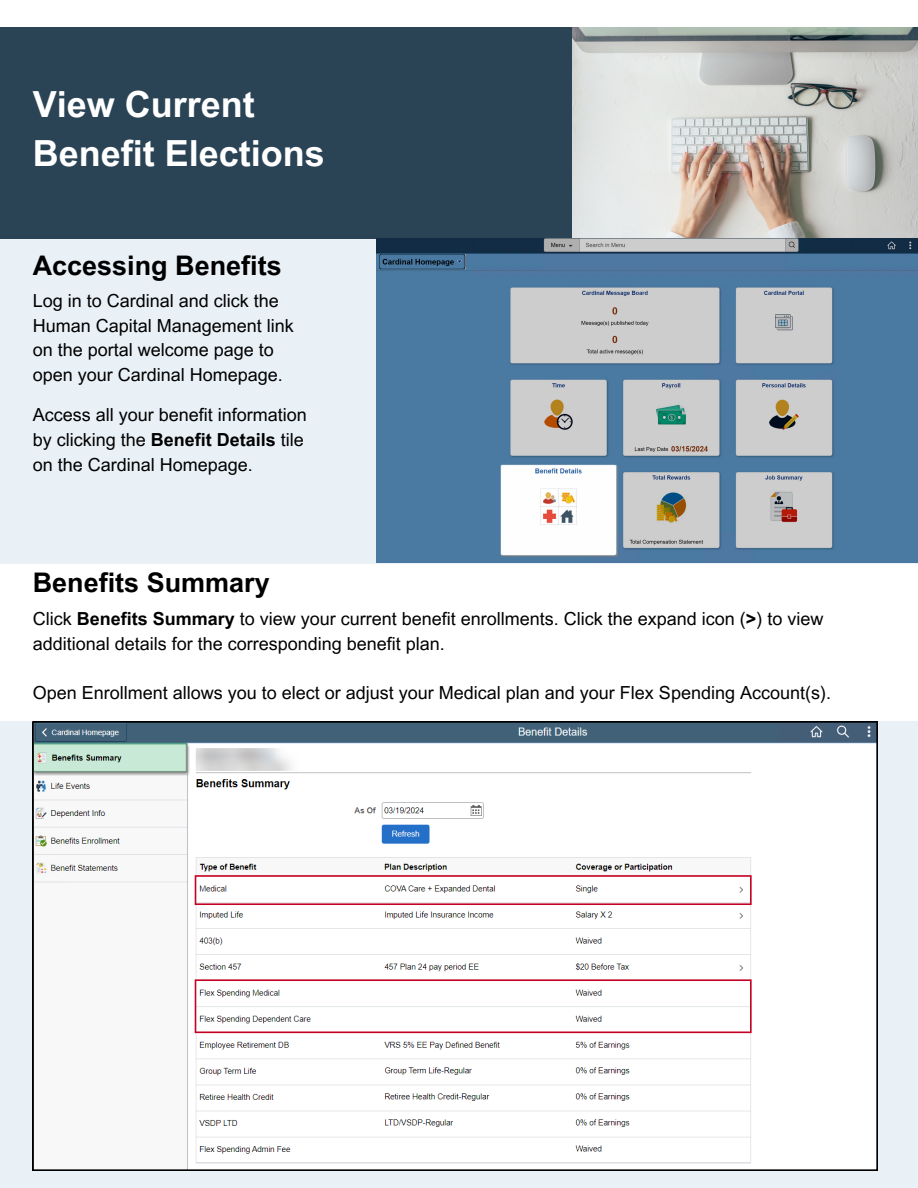
<style>
.page{position:relative;width:918px;height:1188px;background:#fff}
.page>*{position:absolute;margin:0;border:0;box-sizing:border-box;transform-origin:0 0}
.t1{font:700 36px/49.5px "Arial MT Pro";color:#fff}
.t2{font:700 27px "Arial MT Pro";color:#000}
.t3{font:18px/24.8px "Arial MT Pro";color:#000}
.s1{font-weight:700}
</style>
<div class="page">
<div style="left:0;top:232px;width:918px;height:331px;background:#e9f0f6"></div>
<div style="left:0;top:28px;width:918px;height:211px;background:#2b4455"></div>
<img style="left:573px;top:28px;width:345px;height:211px">
<img style="left:377px;top:239px;width:541px;height:324px">
<div style="left:0;top:722px;width:918px;height:466px;background:#e9f0f6"></div>
<svg style="left:33px;top:722px;width:844px;height:448px"></svg>
<h1 class="t1" style="left:33px;top:84px;width:294px">View Current<br>Benefit Elections</h1>
<h2 class="t2" style="left:33px;top:256px;width:251px">Accessing Benefits</h2>
<p class="t3" style="left:33px;top:291px;width:263px">Log in to Cardinal and click the<br>Human Capital Management link on the portal welcome page to open your Cardinal Homepage.</p>
<p class="t3" style="left:33px;top:405px;width:276px">Access all your benefit information by clicking the <span class="s1">Benefit Details</span> tile on the Cardinal Homepage.</p>
<h2 class="t2" style="left:33px;top:573px;width:239px">Benefits Summary</h2>
<p class="t3" style="left:33px;top:609px;width:792px">Click <span class="s1">Benefits Summary</span> to view your current benefit enrollments. Click the expand icon (<span class="s1">&gt;</span>) to view additional details for the corresponding benefit plan.</p>
<p class="t3" style="left:33px;top:683px;width:800px">Open Enrollment allows you to elect or adjust your Medical plan and your Flex Spending Account(s).</p>
</div>
